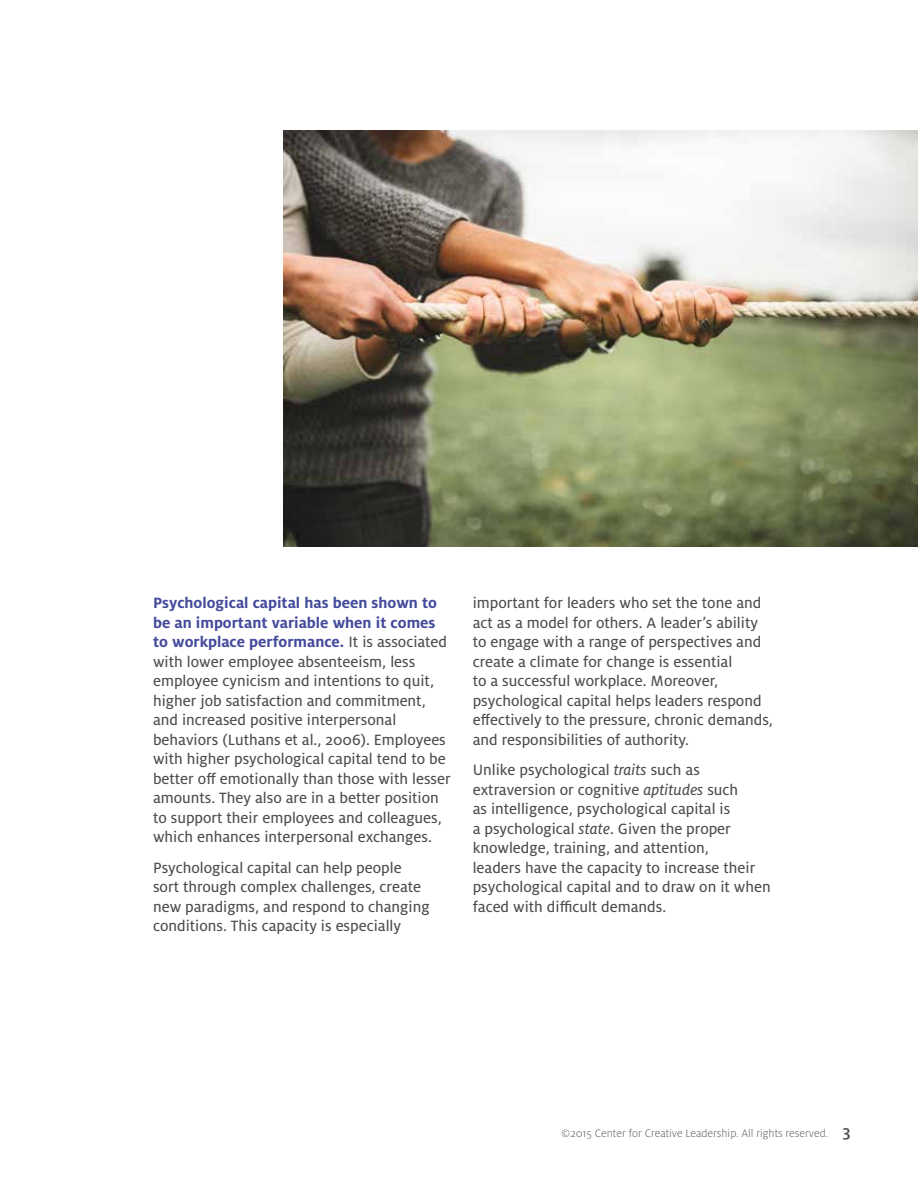
<style>
.page{position:relative;width:918px;height:1188px;background:#fff}
.page>*{position:absolute;margin:0;border:0;box-sizing:border-box;transform-origin:0 0}
.t1{font:16.5px/19.5px "Milo Pro Text";color:#4d4d4f}
.t2{font:700 16.5px/19.5px "Milo Pro";color:#444b9c}
.t3{font:300 12px "Milo Pro";color:#5e6367}
.s1{font-family:"Milo Pro Text";font-weight:400;color:#4d4d4f}
.s2{font-family:"Milo Pro Text Ita"}
.s3{font-weight:500;font-size:18px;color:#4d4d4f}
</style>
<div class="page">
<img style="left:284px;top:131px;width:634px;height:416px">
<p class="t2" style="left:153px;top:593px;width:296px">Psychological capital has been shown to be an important variable when it comes to workplace performance. <span class="s1">It is associated</span></p>
<p class="t1" style="left:153px;top:652px;width:299px">with lower employee absenteeism, less employee cynicism and intentions to quit, higher job satisfaction and commitment, and increased positive interpersonal behaviors (Luthans et al., 2006). Employees with higher psychological capital tend to be better off emotionally than those with lesser amounts. They also are in a better position to support their employees and colleagues, which enhances interpersonal exchanges.</p>
<p class="t1" style="left:153px;top:858px;width:278px">Psychological capital can help people sort through complex challenges, create new paradigms, and respond to changing conditions. This capacity is especially</p>
<p class="t1" style="left:473px;top:593px;width:302px">important for leaders who set the tone and act as a model for others. A leader’s ability to engage with a range of perspectives and create a climate for change is essential<br>to a successful workplace. Moreover, psychological capital helps leaders respond effectively to the pressure, chronic demands, and responsibilities of authority.</p>
<p class="t1" style="left:473px;top:760px;width:300px">Unlike psychological <span class="s2">traits</span> such as extraversion or cognitive <span class="s2">aptitudes</span> such<br>as intelligence, psychological capital is<br>a psychological <span class="s2">state</span>. Given the proper knowledge, training, and attention,<br>leaders have the capacity to increase their psychological capital and to draw on it when faced with difficult demands.</p>
<p class="t3" style="left:561px;top:1127px;width:291px">©2015 Center for Creative Leadership. All rights reserved. <span class="s3">3</span></p>
</div>
